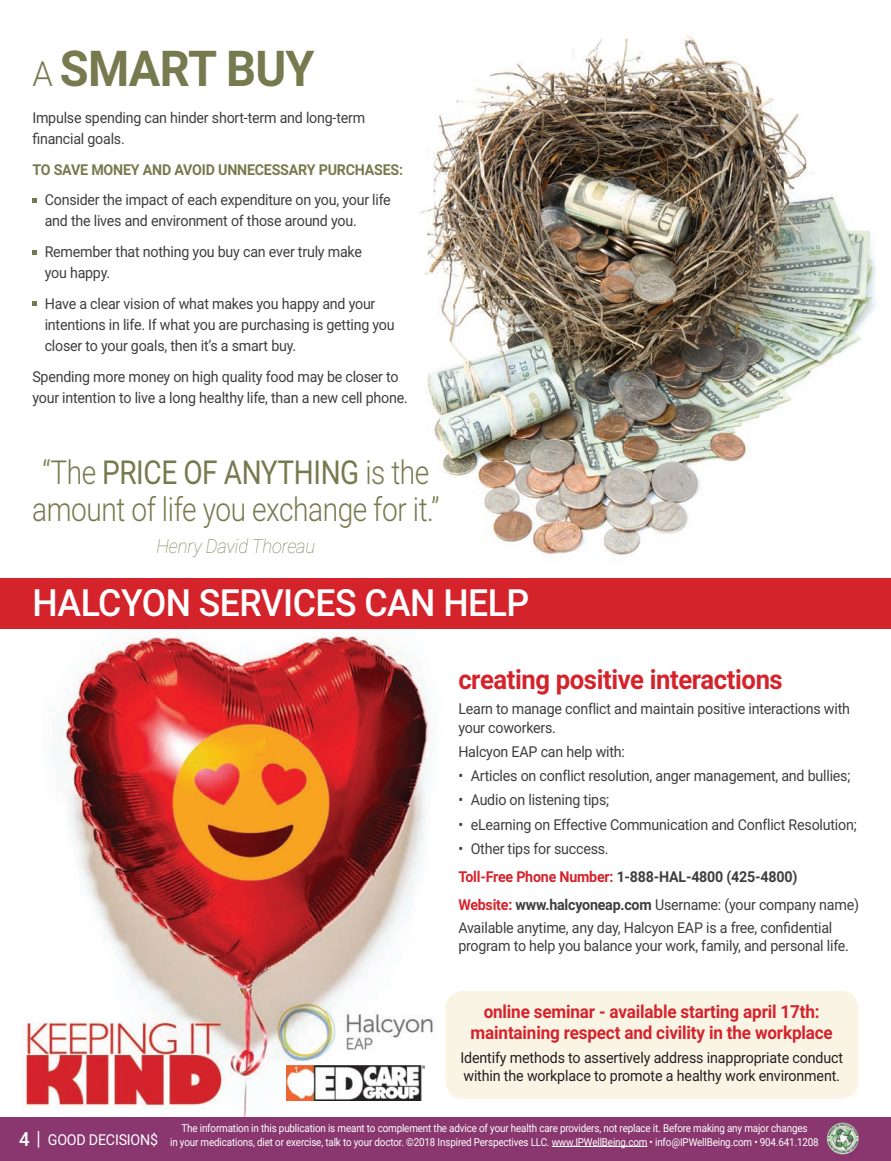
<style>
.page{position:relative;width:891px;height:1161px;background:#fff}
.page>*{position:absolute;margin:0;border:0;box-sizing:border-box;transform-origin:0 0}
.t1{font:700 49.5px "Roboto";letter-spacing:-.015em;color:#777a4e;scale:.95 1}
.t2{font:500 37.5px "Roboto";letter-spacing:-.015em;color:#fff;scale:.95 1}
.t3{font:300 33px/37.5px "Roboto";letter-spacing:-.015em;color:#777a4e;text-align:center;scale:.85 1}
.t4{font:700 27px "Roboto";letter-spacing:-.015em;color:#d5232c;scale:.95 1}
.t5{font:italic 100 19.5px "Roboto";letter-spacing:-.015em;color:#777a4e;scale:.95 1}
.t6{font:700 18px/21px "Roboto";letter-spacing:-.01em;color:#d5232c;text-align:center;scale:.95 1}
.t7{font:15px/21px "Roboto";letter-spacing:-.015em;color:#3e3e3f;scale:.95 1}
.t8{font:15px/18px "Roboto";letter-spacing:-.01em;color:#231f20;scale:.95 1}
.t9{font:700 15px "Roboto";letter-spacing:-.015em;color:#3e3e3f;scale:.95 1}
.t10{font:700 15px "Roboto";letter-spacing:-.015em;color:#777a4e;scale:.95 1}
.t11{font:15px "Roboto";letter-spacing:-.015em;color:#fff;scale:.95 1}
.t12{font:10.95px/13.5px "Roboto";letter-spacing:-.015em;color:#fff;text-align:center;scale:.9 1}
.s1{font-weight:300;font-size:34.5px}
.s2{font-weight:400}
.s3{color:#d5232c}
.s4{font-weight:700;color:#d5232c}
.s5{font-weight:700}
.s6{font-weight:500;font-size:19.5px}
.s7{font-size:19.5px}
</style>
<div class="page">
<img style="left:0;top:631px;width:466px;height:487px">
<img style="left:420px;top:35px;width:456px;height:521px">
<svg style="left:32px;top:250px;width:5px;height:4px"></svg>
<svg style="left:32px;top:198px;width:5px;height:4px"></svg>
<svg style="left:32px;top:301px;width:5px;height:5px"></svg>
<div style="left:0;top:578px;width:891px;height:51px;background:#d5232c"></div>
<div style="left:446px;top:991px;width:413px;height:108px;background:#faf4e5;border-radius:18px"></div>
<div style="left:0;top:1118px;width:891px;height:43px;background:#89376e"></div>
<hr style="left:552px;top:1146px;width:95px;height:1px;background:#fff">
<img style="left:827px;top:1123px;width:32px;height:31px;border-radius:16px">
<img style="left:263px;top:994px;width:190px;height:78px">
<img style="left:287px;top:1065px;width:138px;height:35px">
<p class="t1" style="left:32px;top:34px;width:299px"><span class="s1">A</span> SMART BUY</p>
<p class="t7" style="left:32px;top:107px;width:352px">Impulse spending can hinder short-term and long-term financial goals.</p>
<p class="t10" style="left:32px;top:159px;width:392px">TO SAVE MONEY AND AVOID UNNECESSARY PURCHASES:</p>
<p class="t7" style="left:45px;top:189px;width:366px">Consider the impact of each expenditure on you, your life and the lives and environment of those around you.</p>
<p class="t7" style="left:45px;top:241px;width:335px">Remember that nothing you buy can ever truly make you happy.</p>
<p class="t7" style="left:45px;top:293px;width:370px">Have a clear vision of what makes you happy and your intentions in life. If what you are purchasing is getting you closer to your goals, then it’s a smart buy.</p>
<p class="t7" style="left:32px;top:365px;width:397px">Spending more money on high quality food may be closer to your intention to live a long healthy life, than a new cell phone.</p>
<p class="t3" style="left:32px;top:452px;width:481px">“The <span class="s2">PRICE OF ANYTHING</span> is the amount of life you exchange for it.”</p>
<p class="t5" style="left:156px;top:532px;width:169px">Henry David Thoreau</p>
<p class="t2" style="left:32px;top:577px;width:525px">HALCYON SERVICES CAN HELP</p>
<p class="t4" style="left:458px;top:661px;width:343px">creating positive interactions</p>
<p class="t7" style="left:458px;top:698px;width:414px;line-height:18.9px">Learn to manage conflict and maintain positive interactions with your coworkers.</p>
<p class="t7" style="left:458px;top:740px;width:177px">Halcyon EAP can help with:</p>
<p class="t7" style="left:458px;top:765px;width:414px">• Articles on conflict resolution, anger management, and bullies;</p>
<p class="t7" style="left:458px;top:789px;width:160px">• Audio on listening tips;</p>
<p class="t7" style="left:458px;top:813px;width:421px">• eLearning on Effective Communication and Conflict Resolution;</p>
<p class="t7" style="left:458px;top:838px;width:160px">• Other tips for success.</p>
<p class="t9" style="left:458px;top:866px;width:358px"><span class="s3">Toll-Free Phone Number:</span> 1-888-HAL-4800 (425-4800)</p>
<p class="t7" style="left:458px;top:893px;width:423px"><span class="s4">Website:</span> <span class="s5">www.halcyoneap.com</span> Username: (your company name)</p>
<p class="t7" style="left:458px;top:918px;width:413px;line-height:18px">Available anytime, any day, Halcyon EAP is a free, confidential program to help you balance your work, family, and personal life.</p>
<p class="t6" style="left:471px;top:1000px;width:383px">online seminar - available starting april 17th: maintaining respect and civility in the workplace</p>
<p class="t8" style="left:460px;top:1049px;width:404px">Identify methods to assertively address inappropriate conduct within the workplace to promote a healthy work environment.</p>
<p class="t11" style="left:19px;top:1129px;width:148px"><span class="s6">4</span> <span class="s7">|</span> GOOD DECISION$</p>
<p class="t12" style="left:170px;top:1121px;width:722px">The information in this publication is meant to complement the advice of your health care providers, not replace it. Before making any major changes<br>in your medications, diet or exercise, talk to your doctor. ©2018 Inspired Perspectives LLC. www.IPWellBeing.com • info@IPWellBeing.com • 904.641.1208</p>
</div>
